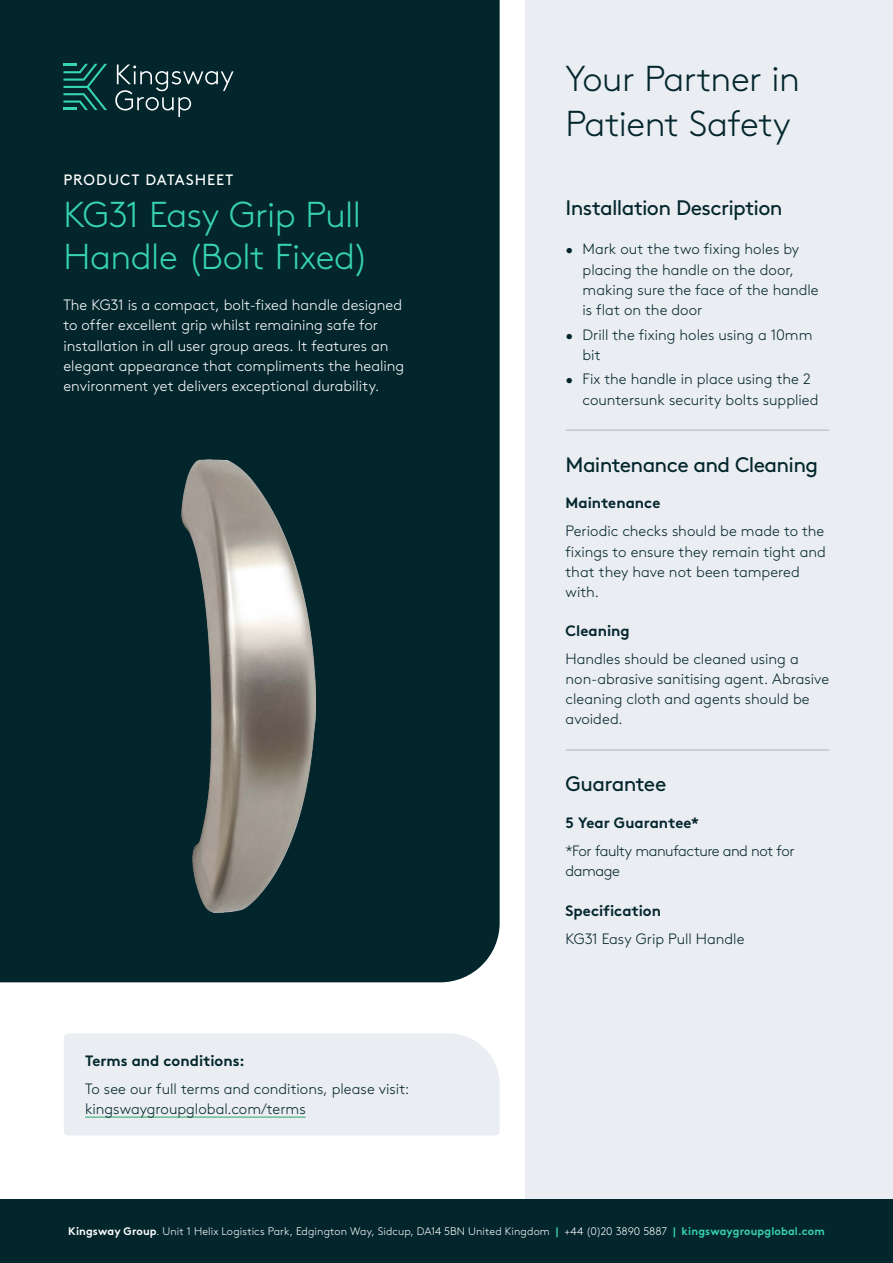
<style>
.page{position:relative;width:893px;height:1263px;background:#fff}
.page>*{position:absolute;margin:0;border:0;box-sizing:border-box;transform-origin:0 0}
.t1{font:300 36px/42px "Brown Pro";letter-spacing:-.015em;color:#37d4ae}
.t2{font:300 36px/45px "Brown Pro";letter-spacing:-.015em;color:#03262d}
.t3{font:21px "Brown Pro";letter-spacing:-.03em;color:#03262d}
.t4{font:300 15px/20.2px "Brown Pro";color:#03262d}
.t5{font:300 15px/20.2px "Brown Pro";color:#fff}
.t6{font:700 15px "Brown Pro";color:#03262d}
.t7{font:300 15px/20.2px "Brown Pro";letter-spacing:-.03em;color:#03262d}
.t8{font:15px "Brown Pro";letter-spacing:.065em;color:#fff}
.t9{font:300 10.95px "Brown Pro";letter-spacing:.01em;color:#fff}
.s1{font-weight:700}
.s2{font-weight:700;color:#37d4ae}
</style>
<div class="page">
<div style="left:525px;top:0;width:368px;height:1263px;background:#eaedf1"></div>
<div style="left:0;top:0;width:500px;height:982px;background:#03262d"></div>
<svg style="left:115px;top:65px;width:119px;height:52px;background:#234147"></svg>
<svg style="left:63px;top:64px;width:44px;height:46px;background:#10534e"></svg>
<div style="left:64px;top:1033px;width:436px;height:102px;background:#eaedf1"></div>
<hr style="left:85px;top:1116px;width:221px;height:2px;background:#6dbe95">
<hr style="left:566px;top:430px;width:263px;height:1px;background:#282827">
<hr style="left:566px;top:750px;width:263px;height:1px;background:#282827">
<img style="left:181px;top:459px;width:135px;height:453px">
<div style="left:0;top:1199px;width:893px;height:64px;background:#03262d"></div>
<p class="t8" style="left:63px;top:169px;width:171px">PRODUCT DATASHEET</p>
<h1 class="t1" style="left:63px;top:191px;width:307px">KG31 Easy Grip Pull<br>Handle (Bolt Fixed)</h1>
<p class="t5" style="left:63px;top:294px;width:342px">The KG31 is a compact, bolt-fixed handle designed to offer excellent grip whilst remaining safe for installation in all user group areas. It features an elegant appearance that compliments the healing environment yet delivers exceptional durability.</p>
<p class="t6" style="left:85px;top:1048px;width:161px">Terms and conditions:</p>
<p class="t4" style="left:85px;top:1077px;width:326px">To see our full terms and conditions, please visit: kingswaygroupglobal.com/terms</p>
<h1 class="t2" style="left:566px;top:53px;width:236px">Your Partner in<br>Patient Safety</h1>
<h2 class="t3" style="left:566px;top:192px;width:219px">Installation Description</h2>
<p class="t4" style="left:583px;top:238px;width:238px;text-indent:-17px">• Mark out the two fixing holes by placing the handle on the door, making sure the face of the handle is flat on the door</p>
<p class="t4" style="left:583px;top:323px;width:231px;text-indent:-17px">• Drill the fixing holes using a 10mm bit</p>
<p class="t4" style="left:583px;top:368px;width:237px;text-indent:-17px">• Fix the handle in place using the 2 countersunk security bolts supplied</p>
<h2 class="t3" style="left:566px;top:448px;width:254px">Maintenance and Cleaning</h2>
<p class="t6" style="left:566px;top:491px;width:96px">Maintenance</p>
<p class="t4" style="left:566px;top:520px;width:262px">Periodic checks should be made to the fixings to ensure they remain tight and that they have not been tampered with.</p>
<p class="t6" style="left:566px;top:618px;width:66px">Cleaning</p>
<p class="t4" style="left:566px;top:647px;width:265px">Handles should be cleaned using a non-abrasive sanitising agent. Abrasive cleaning cloth and agents should be avoided.</p>
<h2 class="t3" style="left:566px;top:768px;width:102px">Guarantee</h2>
<p class="t6" style="left:566px;top:811px;width:135px">5 Year Guarantee*</p>
<p class="t7" style="left:566px;top:840px;width:231px">*For faulty manufacture and not for damage</p>
<p class="t6" style="left:566px;top:898px;width:97px">Specification</p>
<p class="t4" style="left:566px;top:927px;width:180px">KG31 Easy Grip Pull Handle</p>
<p class="t9" style="left:68px;top:1223px;width:758px"><span class="s1">Kingsway Group</span>. Unit 1 Helix Logistics Park, Edgington Way, Sidcup, DA14 5BN United Kingdom <span class="s2">|</span> +44 (0)20 3890 5887 <span class="s2">| kingswaygroupglobal.com</span></p>
</div>
